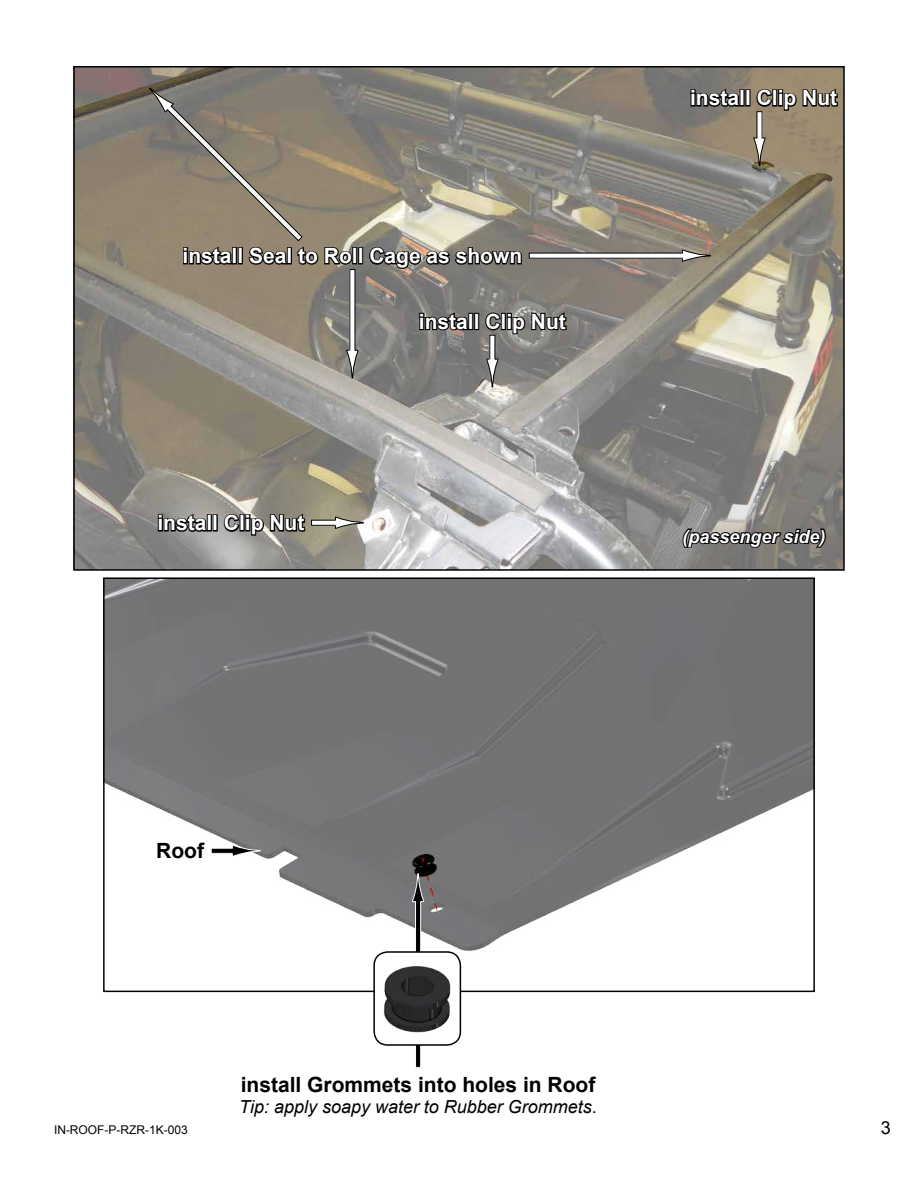
<style>
.page{position:relative;width:918px;height:1188px;background:#fff}
.page>*{position:absolute;margin:0;border:0;box-sizing:border-box;transform-origin:0 0}
.t1{font:700 21px "Arial";color:#fff}
.t2{font:700 21px "Arial";color:#000}
.t3{font:italic 18px "Arial";color:#000}
.t4{font:italic 700 18px "Arial";color:#fff}
.t5{font:18px "Arial";color:#000}
.t6{font:12px "Arial";color:#000}
.s1{font-style:normal}
</style>
<div class="page">
<img style="left:106px;top:580px;width:706px;height:409px">
<div style="left:103px;top:577px;width:712px;height:415px;border:2px solid #000"></div>
<div style="left:211px;top:848px;width:22px;height:5px;background:#000"></div>
<div style="left:211px;top:848px;width:22px;height:6px;border:1px solid #fff"></div>
<svg style="left:232px;top:844px;width:29px;height:13px"></svg>
<svg style="left:156px;top:841px;width:51px;height:21px"></svg>
<div style="left:416px;top:901px;width:5px;height:166px;background:#000"></div>
<div style="left:415px;top:901px;width:6px;height:167px;border:1px solid #fff"></div>
<svg style="left:411px;top:874px;width:14px;height:28px"></svg>
<img style="left:374px;top:952px;width:86px;height:92px">
<div style="left:373px;top:951px;width:88px;height:95px;border:2px solid #000;border-radius:14px"></div>
<img style="left:76px;top:69px;width:766px;height:499px">
<svg style="left:681px;top:527px;width:146px;height:22px;background:#464442"></svg>
<div style="left:350px;top:270px;width:5px;height:81px;background:#fff"></div>
<svg style="left:346px;top:350px;width:13px;height:29px"></svg>
<div style="left:352px;top:247px;width:5px;height:17px;border:2px solid #000"></div>
<div style="left:358px;top:247px;width:5px;height:17px;border:2px solid #000"></div>
<svg style="left:368px;top:244px;width:155px;height:27px;background:#58544e"></svg>
<div style="left:529px;top:253px;width:154px;height:5px;background:#fff"></div>
<svg style="left:682px;top:249px;width:29px;height:13px"></svg>
<svg style="left:149px;top:88px;width:205px;height:178px;background:#867d6e"></svg>
<div style="left:490px;top:335px;width:5px;height:24px;background:#fff"></div>
<svg style="left:486px;top:358px;width:13px;height:30px"></svg>
<div style="left:757px;top:112px;width:5px;height:26px;background:#fff"></div>
<svg style="left:753px;top:137px;width:13px;height:29px"></svg>
<svg style="left:419px;top:298px;width:52px;height:34px;background:#545351"></svg>
<div style="left:468px;top:313px;width:5px;height:17px;border:2px solid #000"></div>
<div style="left:474px;top:313px;width:5px;height:17px;border:2px solid #000"></div>
<svg style="left:484px;top:298px;width:84px;height:37px;background:#61605c"></svg>
<svg style="left:691px;top:75px;width:51px;height:34px;background:#52504b"></svg>
<div style="left:740px;top:89px;width:5px;height:18px;border:2px solid #000"></div>
<div style="left:745px;top:89px;width:6px;height:18px;border:2px solid #000"></div>
<svg style="left:755px;top:75px;width:84px;height:37px;background:#6e6350"></svg>
<div style="left:312px;top:520px;width:24px;height:5px;background:#fff"></div>
<div style="left:311px;top:520px;width:25px;height:6px;border:1px solid #000"></div>
<svg style="left:335px;top:516px;width:29px;height:13px"></svg>
<svg style="left:158px;top:500px;width:51px;height:34px;background:#686763"></svg>
<div style="left:207px;top:514px;width:5px;height:18px;border:2px solid #000"></div>
<div style="left:213px;top:514px;width:5px;height:18px;border:2px solid #000"></div>
<svg style="left:222px;top:500px;width:85px;height:37px;background:#726f67"></svg>
<p class="t1" style="left:183px;top:242px;width:341px">install Seal to Roll Cage as shown</p>
<p class="t1" style="left:157px;top:509px;width:149px">install Clip Nut</p>
<p class="t1" style="left:419px;top:308px;width:149px">install Clip Nut</p>
<p class="t1" style="left:690px;top:84px;width:149px">install Clip Nut</p>
<p class="t4" style="left:682px;top:524px;width:145px">(passenger side)</p>
<p class="t2" style="left:156px;top:837px;width:49px">Roof</p>
<p class="t2" style="left:241px;top:1070px;width:356px">install Grommets into holes in Roof</p>
<p class="t3" style="left:239px;top:1095px;width:359px">Tip: apply soapy water to Rubber Grommets<span class="s1">.</span></p>
<p class="t6" style="left:54px;top:1122px;width:136px">IN-ROOF-P-RZR-1K-003</p>
<p class="t5" style="left:881px;top:1116px;width:12px">3</p>
</div>
